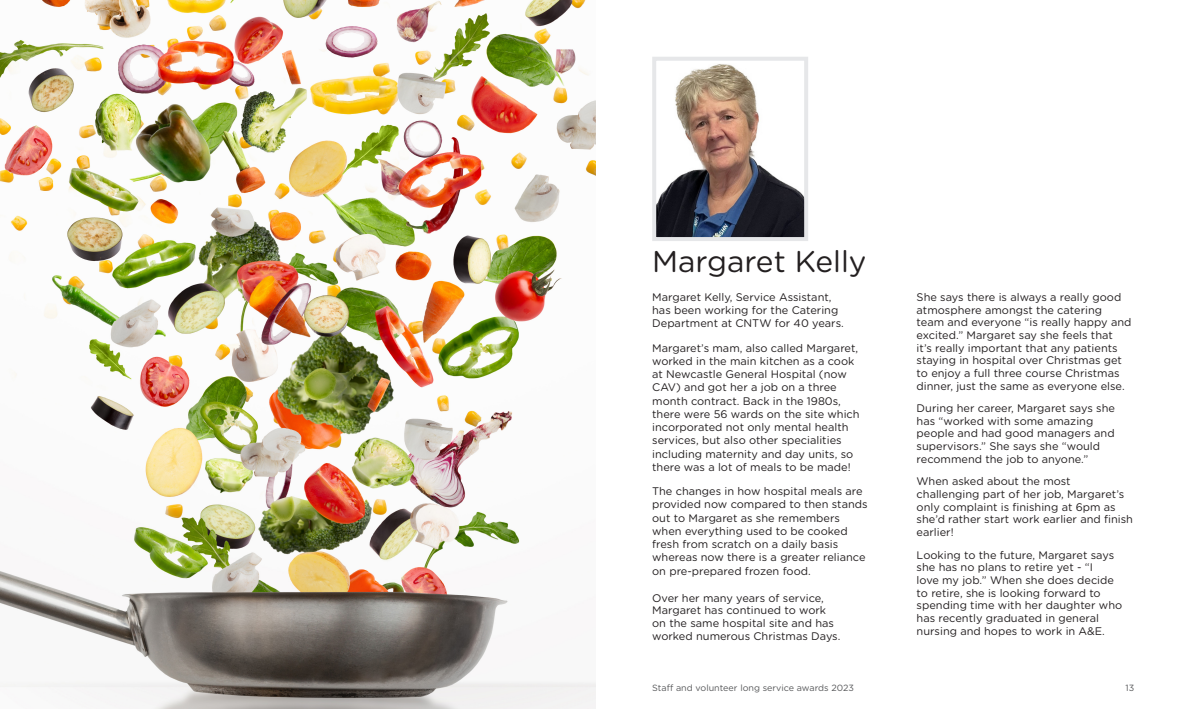
<style>
.page{position:relative;width:1191px;height:709px;background:#fff}
.page>*{position:absolute;margin:0;border:0;box-sizing:border-box;transform-origin:0 0}
.Heading_2{font:30px "Gotham Rounded";color:#231f20}
.Paragraph_Style_1{font:11px/13.2px "Gotham Rounded";color:#231f20}
.t1{font:9px "Gotham Rounded";color:#57585a}
</style>
<div class="page">
<img style="left:657px;top:64px;width:146px;height:172px">
<div style="left:652px;top:57px;width:156px;height:184px;border:4px solid #e6e7e9"></div>
<img style="left:0;top:0;width:595px;height:709px">
<p class="Heading_2" style="left:652px;top:241px;width:216px">Margaret Kelly</p>
<p class="Paragraph_Style_1" style="left:652px;top:290px;width:193px">Margaret Kelly, Service Assistant, has been working for the Catering<br>Department at CNTW for 40 years.</p>
<p class="Paragraph_Style_1" style="left:652px;top:341px;width:209px">Margaret’s mam, also called Margaret, worked in the main kitchen as a cook at Newcastle General Hospital (now CAV) and got her a job on a three month contract. Back in the 1980s, there were 56 wards on the site which incorporated not only mental health services, but also other specialities including maternity and day units, so there was a lot of meals to be made!</p>
<p class="Paragraph_Style_1" style="left:652px;top:484px;width:217px">The changes in how hospital meals are provided now compared to then stands out to Margaret as she remembers when everything used to be cooked fresh from scratch on a daily basis whereas now there is a greater reliance on pre-prepared frozen food.</p>
<p class="Paragraph_Style_1" style="left:652px;top:591px;width:190px;line-height:12.7px">Over her many years of service,<br>Margaret has continued to work on the same hospital site and has worked numerous Christmas Days.</p>
<p class="Paragraph_Style_1" style="left:916px;top:290px;width:216px;line-height:12.6px">She says there is always a really good atmosphere amongst the catering team and everyone “is really happy and excited.” Margaret say she feels that<br>it’s really important that any patients staying in hospital over Christmas get to enjoy a full three course Christmas dinner, just the same as everyone else.</p>
<p class="Paragraph_Style_1" style="left:916px;top:401px;width:200px;line-height:12.7px">During her career, Margaret says she has “worked with some amazing people and had good managers and supervisors.” She says she “would recommend the job to anyone.”</p>
<p class="Paragraph_Style_1" style="left:916px;top:474px;width:218px;line-height:12.7px">When asked about the most challenging part of her job, Margaret’s only complaint is finishing at 6pm as she’d rather start work earlier and finish earlier!</p>
<p class="Paragraph_Style_1" style="left:916px;top:548px;width:207px;line-height:12.7px">Looking to the future, Margaret says she has no plans to retire yet - “I<br>love my job.” When she does decide to retire, she is looking forward to spending time with her daughter who has recently graduated in general nursing and hopes to work in A&amp;E.</p>
<p class="t1" style="left:652px;top:681px;width:203px">Staff and volunteer long service awards 2023</p>
<p class="t1" style="left:1125px;top:681px;width:10px">13</p>
</div>
